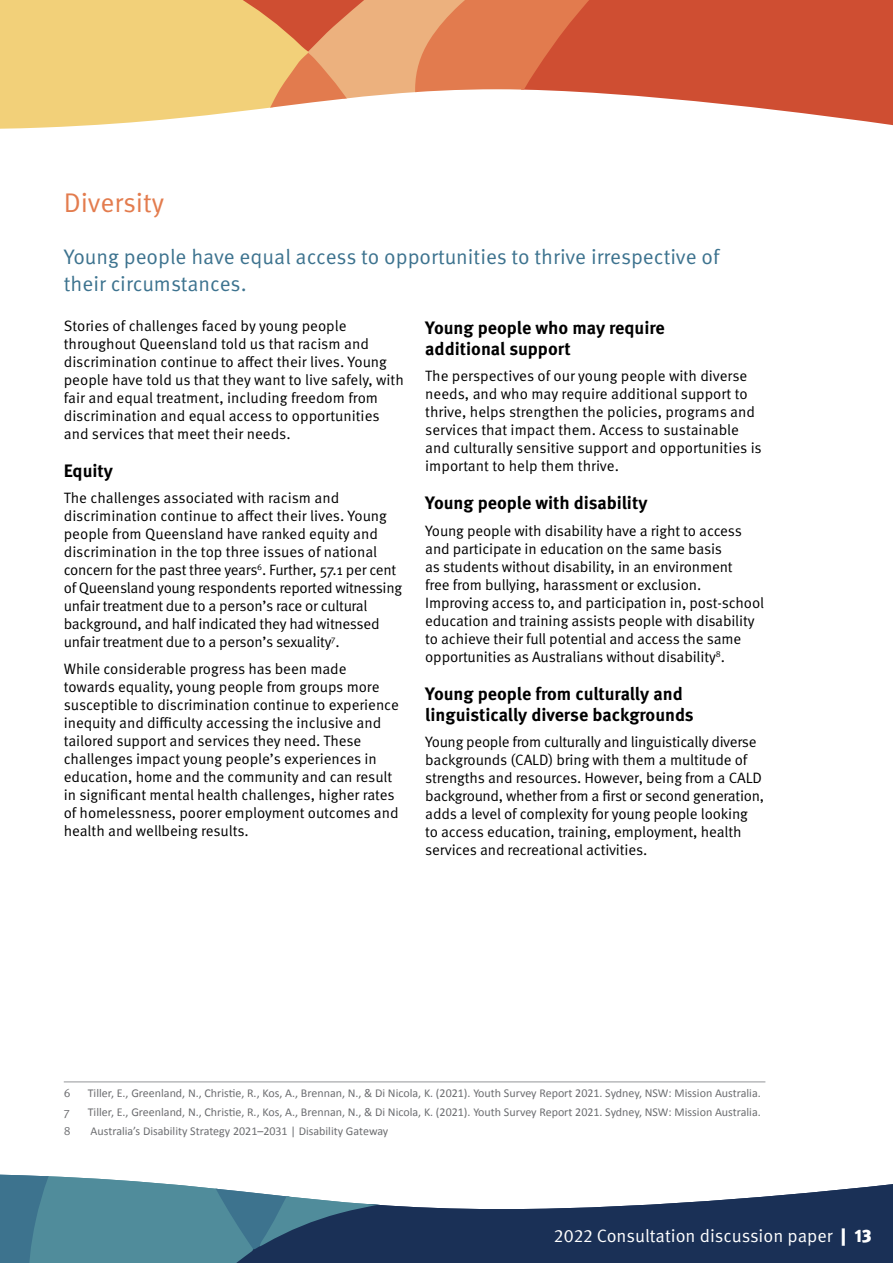
<style>
.page{position:relative;width:893px;height:1263px;background:#fff}
.page>*{position:absolute;margin:0;border:0;box-sizing:border-box;transform-origin:0 0}
.t1{font:27px "Meta OT Norm";letter-spacing:-.005em;color:#e37c4e}
.t2{font:21px/27px "Meta OT Norm";color:#3d738f}
.t3{font:700 18px/21px "Meta OT";color:#000}
.t4{font:18px "Meta OT Norm";color:#fff}
.t5{font:15px/18px "Meta OT Norm";letter-spacing:-.01em;color:#000}
.t6{font:12px "Calibri";color:#6d6e71}
.t7{font:12px "Meta OT Norm";color:#6d6e71}
.s1{font-family:"Meta OT";font-weight:900}
</style>
<div class="page">
<svg style="left:544px;top:1184px;width:349px;height:79px;fill:#1a3056"></svg>
<svg style="left:0;top:1175px;width:544px;height:88px"></svg>
<svg style="left:604px;top:0;width:289px;height:126px;background:#d5674f"></svg>
<svg style="left:0;top:0;width:600px;height:129px"></svg>
<hr style="left:64px;top:1081px;width:701px;height:1px;background:#939598">
<h1 class="t1" style="left:64px;top:187px;width:102px">Diversity</h1>
<h2 class="t2" style="left:64px;top:244px;width:657px">Young people have equal access to opportunities to thrive irrespective of their circumstances.</h2>
<p class="t5" style="left:64px;top:317px;width:342px">Stories of challenges faced by young people throughout Queensland told us that racism and discrimination continue to affect their lives. Young people have told us that they want to live safely, with fair and equal treatment, including freedom from discrimination and equal access to opportunities and services that meet their needs.</p>
<p class="t3" style="left:64px;top:460px;width:51px">Equity</p>
<p class="t5" style="left:64px;top:489px;width:340px">The challenges associated with racism and discrimination continue to affect their lives. Young people from Queensland have ranked equity and discrimination in the top three issues of national concern for the past three years<sup>6</sup>. Further, 57.1 per cent of Queensland young respondents reported witnessing unfair treatment due to a person’s race or cultural background, and half indicated they had witnessed unfair treatment due to a person’s sexuality<sup>7</sup>.</p>
<p class="t5" style="left:64px;top:660px;width:337px">While considerable progress has been made towards equality, young people from groups more susceptible to discrimination continue to experience inequity and difficulty accessing the inclusive and tailored support and services they need. These challenges impact young people’s experiences in education, home and the community and can result in significant mental health challenges, higher rates of homelessness, poorer employment outcomes and health and wellbeing results.</p>
<p class="t3" style="left:425px;top:317px;width:241px">Young people who may require additional support</p>
<p class="t5" style="left:425px;top:367px;width:338px">The perspectives of our young people with diverse needs, and who may require additional support to thrive, helps strengthen the policies, programs and services that impact them. Access to sustainable and culturally sensitive support and opportunities is important to help them thrive.</p>
<p class="t3" style="left:425px;top:493px;width:224px">Young people with disability</p>
<p class="t5" style="left:425px;top:522px;width:340px">Young people with disability have a right to access and participate in education on the same basis<br>as students without disability, in an environment<br>free from bullying, harassment or exclusion.<br>Improving access to, and participation in, post-school education and training assists people with disability to achieve their full potential and access the same opportunities as Australians without disability<sup>8</sup>.</p>
<p class="t3" style="left:425px;top:683px;width:270px">Young people from culturally and linguistically diverse backgrounds</p>
<p class="t5" style="left:425px;top:733px;width:340px">Young people from culturally and linguistically diverse backgrounds (CALD) bring with them a multitude of strengths and resources. However, being from a CALD background, whether from a first or second generation, adds a level of complexity for young people looking to access education, training, employment, health services and recreational activities.</p>
<p class="t7" style="left:64px;top:1086px;width:8px">6</p>
<p class="t6" style="left:88px;top:1084px;width:674px">Tiller, E., Greenland, N., Christie, R., Kos, A., Brennan, N., &amp; Di Nicola, K. (2021). Youth Survey Report 2021. Sydney, NSW: Mission Australia.</p>
<p class="t7" style="left:64px;top:1105px;width:8px">7</p>
<p class="t6" style="left:88px;top:1104px;width:674px">Tiller, E., Greenland, N., Christie, R., Kos, A., Brennan, N., &amp; Di Nicola, K. (2021). Youth Survey Report 2021. Sydney, NSW: Mission Australia.</p>
<p class="t7" style="left:64px;top:1124px;width:8px">8</p>
<p class="t6" style="left:91px;top:1123px;width:299px">Australia’s Disability Strategy 2021–2031 | Disability Gateway</p>
<p class="t4" style="left:554px;top:1225px;width:319px">2022 Consultation discussion paper <span class="s1">| 13</span></p>
</div>
